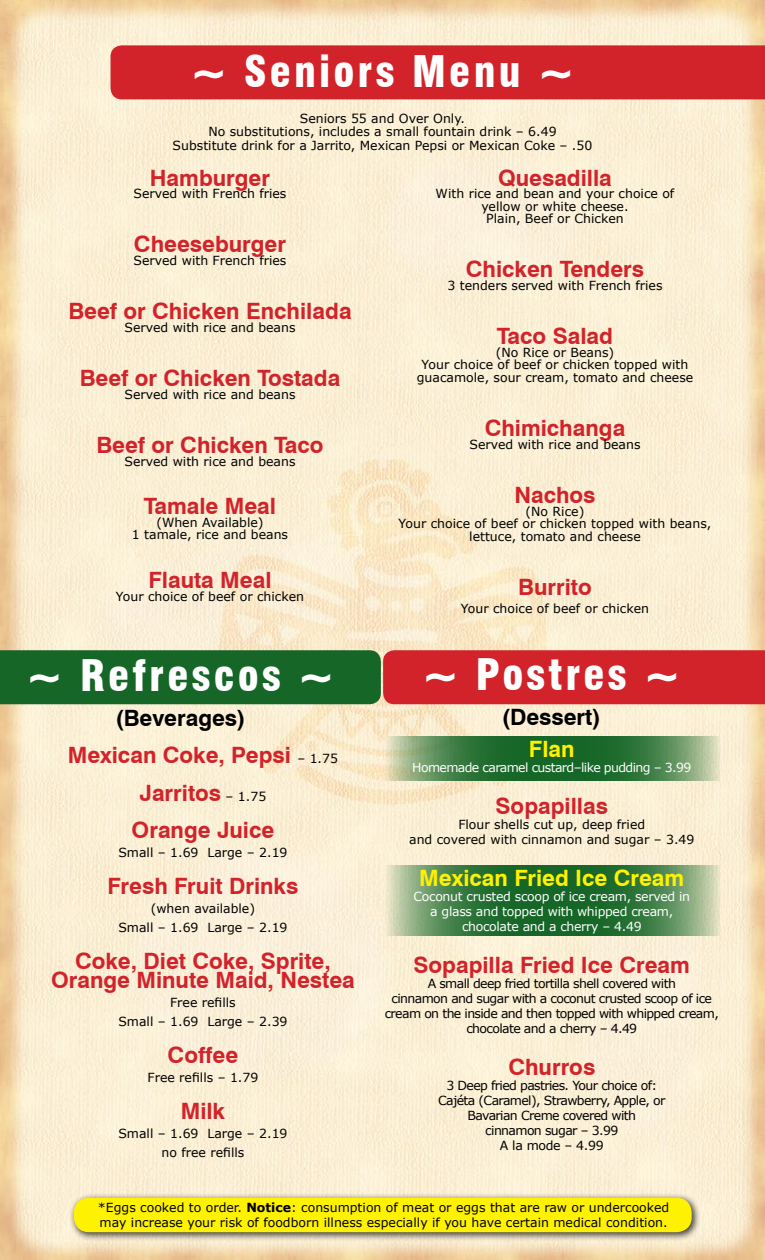
<style>
.page{position:relative;width:765px;height:1260px;background:#fff}
.page>*{position:absolute;margin:0;border:0;box-sizing:border-box;transform-origin:0 0}
.t1{font:900 condensed 42.5px "Swiss 721 BT";letter-spacing:.075em;color:#fff}
.t2{font:700 22.5px/18.8px "Swiss 721 BT";color:#d2232a;text-align:center}
.t3{font:700 22.5px "Swiss 721 BT";color:#fff200}
.t4{font:700 22.5px "Swiss 721 BT";color:#000}
.t5{font:12.5px/12.5px "Verdana";color:#000;text-align:center}
.t6{font:12.5px/15px "Verdana";letter-spacing:-.05em;color:#000;text-align:center}
.t7{font:12.5px/15px "Verdana";letter-spacing:-.025em;color:#fff;text-align:center}
.t8{font:12.5px "Verdana";letter-spacing:-.05em;color:#fff}
.s1{font-family:"Verdana";font-weight:400;font-size:12.5px;color:#000}
.s2{font-weight:700}
</style>
<div class="page">
<img style="left:0;top:0;width:765px;height:1260px">
<div style="left:111px;top:45px;width:654px;height:54px;background:#d2232a"></div>
<svg style="left:0;top:650px;width:765px;height:54px;background:#744629"></svg>
<svg style="left:384px;top:737px;width:336px;height:44px;background:#4b854e"></svg>
<svg style="left:384px;top:865px;width:336px;height:71px;background:#4b8650"></svg>
<div style="left:69px;top:1193px;width:632px;height:48px;background:#000;opacity:.75"></div>
<div style="left:74px;top:1198px;width:618px;height:34px;background:#fff200;border-radius:15px"></div>
<h1 class="t1" style="left:191px;top:46px;width:384px">~ Seniors Menu ~</h1>
<p class="t5" style="left:173px;top:111px;width:421px;line-height:13.8px">Seniors 55 and Over Only.<br>No substitutions, includes a small fountain drink – 6.49<br>Substitute drink for a Jarrito, Mexican Pepsi or Mexican Coke – .50</p>
<h2 class="t2" style="left:150px;top:168px;width:122px">Hamburger</h2>
<p class="t5" style="left:134px;top:187px;width:154px">Served with French fries</p>
<h2 class="t2" style="left:134px;top:235px;width:154px">Cheeseburger</h2>
<p class="t5" style="left:134px;top:254px;width:154px">Served with French fries</p>
<h2 class="t2" style="left:68px;top:302px;width:285px">Beef or Chicken Enchilada</h2>
<p class="t5" style="left:124px;top:321px;width:173px">Served with rice and beans</p>
<h2 class="t2" style="left:80px;top:369px;width:262px">Beef or Chicken Tostada</h2>
<p class="t5" style="left:124px;top:388px;width:173px">Served with rice and beans</p>
<h2 class="t2" style="left:96px;top:436px;width:229px">Beef or Chicken Taco</h2>
<p class="t5" style="left:124px;top:455px;width:173px">Served with rice and beans</p>
<h2 class="t2" style="left:144px;top:497px;width:134px">Tamale Meal</h2>
<p class="t5" style="left:132px;top:516px;width:158px">(When Available)<br>1 tamale, rice and beans</p>
<h2 class="t2" style="left:148px;top:571px;width:125px">Flauta Meal</h2>
<p class="t5" style="left:116px;top:590px;width:190px">Your choice of beef or chicken</p>
<h1 class="t1" style="left:27px;top:650px;width:309px">~ Refrescos ~</h1>
<h2 class="t4" style="left:115px;top:705px;width:132px">(Beverages)</h2>
<h2 class="t2" style="left:68px;top:745px;width:272px">Mexican Coke, Pepsi <span class="s1">– 1.75</span></h2>
<h2 class="t2" style="left:140px;top:783px;width:128px">Jarritos <span class="s1">– 1.75</span></h2>
<h2 class="t2" style="left:132px;top:821px;width:144px">Orange Juice</h2>
<p class="t5" style="left:118px;top:846px;width:171px">Small – 1.69 Large – 2.19</p>
<h2 class="t2" style="left:108px;top:877px;width:192px">Fresh Fruit Drinks</h2>
<p class="t5" style="left:118px;top:899px;width:171px;line-height:18.8px">(when available)<br>Small – 1.69 Large – 2.19</p>
<h2 class="t2" style="left:51px;top:952px;width:305px">Coke, Diet Coke, Sprite,<br>Orange Minute Maid, Nestea</h2>
<p class="t5" style="left:118px;top:993px;width:171px;line-height:18.8px">Free refills<br>Small – 1.69 Large – 2.39</p>
<h2 class="t2" style="left:168px;top:1046px;width:72px">Coffee</h2>
<p class="t5" style="left:147px;top:1071px;width:112px">Free refills – 1.79</p>
<h2 class="t2" style="left:181px;top:1102px;width:46px">Milk</h2>
<p class="t5" style="left:118px;top:1124px;width:171px;line-height:18.8px">Small – 1.69 Large – 2.19 no free refills</p>
<h2 class="t2" style="left:498px;top:168px;width:115px">Quesadilla</h2>
<p class="t5" style="left:436px;top:187px;width:240px">With rice and bean and your choice of yellow or white cheese.<br>Plain, Beef or Chicken</p>
<h2 class="t2" style="left:466px;top:260px;width:180px">Chicken Tenders</h2>
<p class="t5" style="left:447px;top:279px;width:217px">3 tenders served with French fries</p>
<h2 class="t2" style="left:497px;top:327px;width:118px">Taco Salad</h2>
<p class="t5" style="left:417px;top:346px;width:278px">(No Rice or Beans)<br>Your choice of beef or chicken topped with guacamole, sour cream, tomato and cheese</p>
<h2 class="t2" style="left:485px;top:419px;width:142px">Chimichanga</h2>
<p class="t5" style="left:469px;top:438px;width:173px">Served with rice and beans</p>
<h2 class="t2" style="left:514px;top:486px;width:83px">Nachos</h2>
<p class="t5" style="left:399px;top:505px;width:314px">(No Rice)<br>Your choice of beef or chicken topped with beans, lettuce, tomato and cheese</p>
<h2 class="t2" style="left:518px;top:577px;width:75px">Burrito</h2>
<p class="t5" style="left:461px;top:602px;width:190px">Your choice of beef or chicken</p>
<h1 class="t1" style="left:423px;top:649px;width:259px">~ Postres ~</h1>
<h2 class="t4" style="left:502px;top:704px;width:101px">(Dessert)</h2>
<h2 class="t3" style="left:529px;top:736px;width:47px">Flan</h2>
<p class="t8" style="left:412px;top:759px;width:281px">Homemade caramel custard–like pudding – 3.99</p>
<h2 class="t2" style="left:496px;top:797px;width:114px">Sopapillas</h2>
<p class="t5" style="left:409px;top:817px;width:287px;line-height:15px">Flour shells cut up, deep fried<br>and covered with cinnamon and sugar – 3.49</p>
<h2 class="t3" style="left:419px;top:865px;width:267px">Mexican Fried Ice Cream</h2>
<p class="t7" style="left:414px;top:889px;width:278px">Coconut crusted scoop of ice cream, served in a glass and topped with whipped cream, chocolate and a cherry – 4.49</p>
<h2 class="t2" style="left:414px;top:956px;width:278px">Sopapilla Fried Ice Cream</h2>
<p class="t6" style="left:385px;top:976px;width:336px">A small deep fried tortilla shell covered with<br>cinnamon and sugar with a coconut crusted scoop of ice cream on the inside and then topped with whipped cream, chocolate and a cherry – 4.49</p>
<h2 class="t2" style="left:508px;top:1058px;width:88px">Churros</h2>
<p class="t6" style="left:438px;top:1078px;width:229px">3 Deep fried pastries. Your choice of:<br>Cajéta (Caramel), Strawberry, Apple, or<br>Bavarian Creme covered with cinnamon sugar – 3.99<br>A la mode – 4.99</p>
<p class="t5" style="left:98px;top:1199px;width:573px;line-height:15px;text-align:left">*Eggs cooked to order. <span class="s2">Notice</span>: consumption of meat or eggs that are raw or undercooked may increase your risk of foodborn illness especially if you have certain medical condition.</p>
</div>
